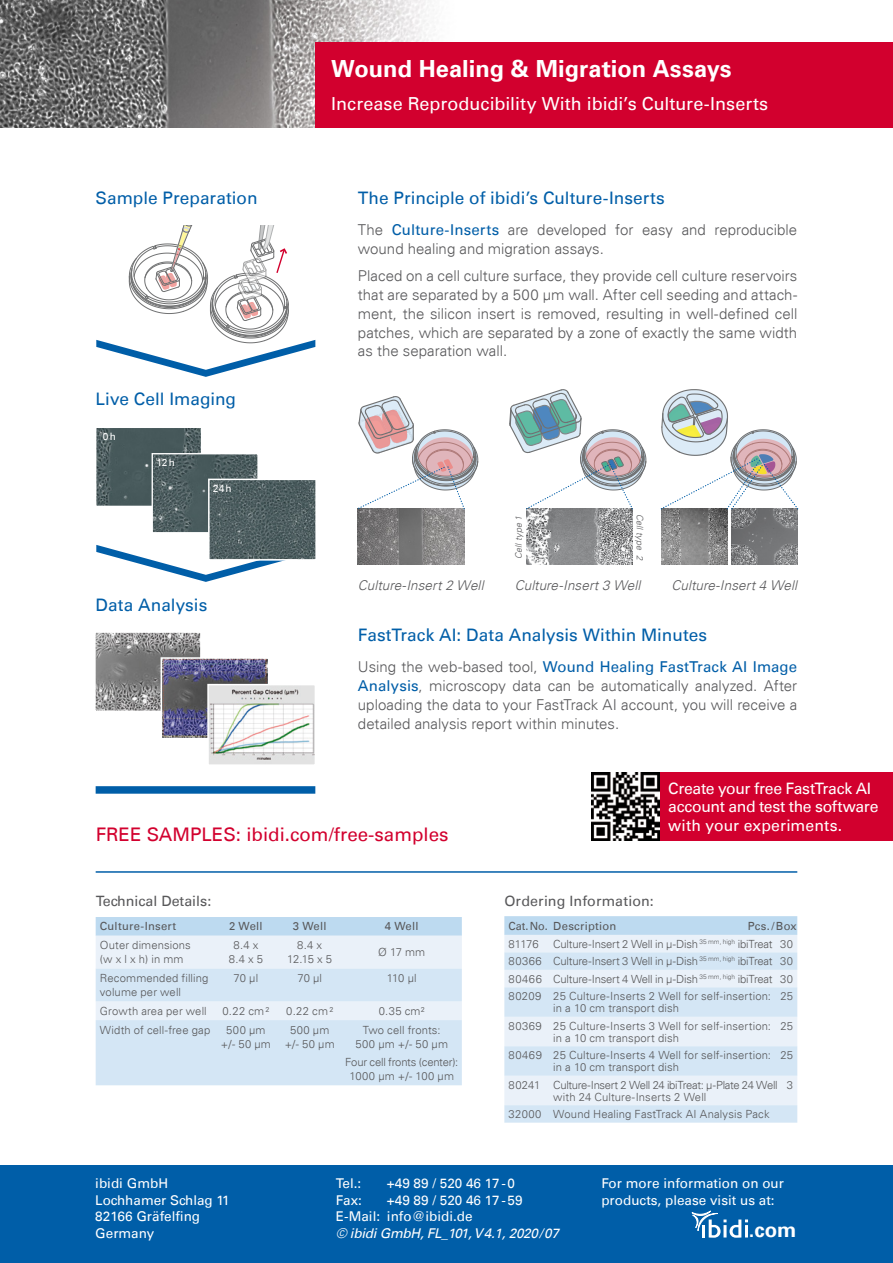
<style>
.page{position:relative;width:893px;height:1263px;background:#fff}
.page>*{position:absolute;margin:0;border:0;box-sizing:border-box;transform-origin:0 0}
.N_Headline_Flyer{font:700 23.7px "Univers";color:#fff}
.aufzählung{font:700 20.4px "Univers";color:#fff}
.Fliess_8seiter{font:18.75px "Univers";color:#d2002e}
.N_Subheadline_Flyer{font:18px "Univers";color:#fff}
.N_Subline{font:17.25px "Univers";color:#005ea8}
.N_Headline_Flyer-2{font:15.75px/18.9px "Univers";letter-spacing:-.02em;color:#fff}
.N_Text{font:300 15px/18.8px "Univers";color:#58585a;text-align:justify}
.N_Specifications_Hea{font:14.25px "Univers";color:#58585a}
.Fliess_8seiter-2{font:13.5px/16.5px "Univers";color:#fff}
.N_Legende{font:italic 300 13.5px "Univers";letter-spacing:.005em;color:#58585a}
.Fliess_NEU{font:13.5px/16.5px "Univers";color:#fff}
.N_Specifications{font:300 11.25px/14.1px "Univers";letter-spacing:.01em;color:#58585a}
.N_Specifications-2{font:300 11.25px/14.1px "Univers";letter-spacing:-.02em;color:#58585a;text-align:center}
.N_Specifications-3{font:300 11.25px/12px "Univers";letter-spacing:-.025em;color:#58585a}
.N_Specifications-4{font:11.25px "Univers";letter-spacing:.02em;color:#58585a}
.N_Legende-2{font:10.2px "Univers";letter-spacing:.125em;color:#fff}
.t1{font:italic 300 9px "Univers";color:#58585a}
.s1{font-weight:400;color:#005ea8}
.s2{font-style:italic}
</style>
<div class="page">
<img style="left:0;top:0;width:459px;height:128px">
<hr style="left:96px;top:871px;width:701px;height:2px;background:#005ea8">
<div style="left:0;top:1165px;width:893px;height:98px;background:#005ea8"></div>
<div style="left:315px;top:43px;width:578px;height:85px;background:#d2002e"></div>
<svg style="left:96px;top:225px;width:219px;height:152px"></svg>
<svg style="left:96px;top:428px;width:220px;height:154px"></svg>
<svg style="left:95px;top:632px;width:220px;height:133px"></svg>
<div style="left:96px;top:786px;width:219px;height:8px;background:#005ea8"></div>
<div style="left:660px;top:773px;width:233px;height:68px;background:#d2002e"></div>
<img style="left:592px;top:773px;width:68px;height:68px">
<img style="left:358px;top:510px;width:106px;height:54px">
<svg style="left:358px;top:396px;width:120px;height:114px"></svg>
<img style="left:526px;top:510px;width:106px;height:54px">
<svg style="left:509px;top:389px;width:138px;height:121px"></svg>
<img style="left:732px;top:510px;width:66px;height:54px">
<img style="left:661px;top:510px;width:66px;height:54px">
<svg style="left:660px;top:389px;width:139px;height:121px"></svg>
<div style="left:504px;top:916px;width:293px;height:19px;background:#bddaf0"></div>
<div style="left:504px;top:935px;width:293px;height:17px;background:#eaf1f9"></div>
<svg style="left:504px;top:952px;width:293px;height:171px;background:#deebf6"></svg>
<svg style="left:96px;top:917px;width:366px;height:168px;background:#d8e8f5"></svg>
<svg style="left:691px;top:1210px;width:57px;height:28px"></svg>
<p class="N_Subline" style="left:96px;top:187px;width:163px">Sample Preparation</p>
<p class="N_Subline" style="left:96px;top:389px;width:142px">Live Cell Imaging</p>
<p class="N_Legende-2" style="left:103px;top:430px;width:15px">0h</p>
<p class="N_Legende-2" style="left:157px;top:456px;width:20px">12h</p>
<p class="N_Legende-2" style="left:213px;top:482px;width:20px">24h</p>
<p class="N_Subline" style="left:96px;top:595px;width:113px">Data Analysis</p>
<p class="N_Headline_Flyer" style="left:331px;top:55px;width:402px">Wound Healing &amp; Migration Assays</p>
<p class="N_Subheadline_Flyer" style="left:331px;top:93px;width:438px">Increase Reproducibility With ibidi’s Culture-Inserts</p>
<p class="N_Subline" style="left:358px;top:187px;width:308px">The Principle of ibidi’s Culture-Inserts</p>
<p class="N_Text" style="left:358px;top:221px;width:441px">The <span class="s1">Culture-Inserts</span> are developed for easy and reproducible wound healing and migration assays.</p>
<p class="N_Text" style="left:358px;top:267px;width:441px">Placed on a cell culture surface, they provide cell culture reservoirs that are separated by a 500 µm wall. After cell seeding and attach&shy;ment, the silicon insert is removed, resulting in well-defined cell patches, which are separated by a zone of exactly the same width as the separation wall.</p>
<p class="t1" style="left:513px;top:558px;width:44px;rotate:-90deg">Cell type 1</p>
<p class="t1" style="left:645px;top:514px;width:47px;rotate:90deg">Cell type 2</p>
<p class="N_Legende" style="left:358px;top:577px;width:127px">Culture-Insert 2 Well</p>
<p class="N_Legende" style="left:515px;top:577px;width:127px">Culture-Insert 3 Well</p>
<p class="N_Legende" style="left:671px;top:577px;width:127px">Culture-Insert 4 Well</p>
<p class="N_Subline" style="left:358px;top:624px;width:351px">FastTrack AI: Data Analysis Within Minutes</p>
<p class="N_Text" style="left:358px;top:658px;width:441px">Using the web-based tool, <span class="s1">Wound Healing FastTrack AI Image Analysis</span>, microscopy data can be automatically analyzed. After uploading the data to your FastTrack AI account, you will receive a detailed analysis report within minutes.</p>
<p class="Fliess_8seiter" style="left:96px;top:823px;width:354px">FREE SAMPLES: ibidi.com/free-samples</p>
<p class="N_Specifications_Hea" style="left:96px;top:892px;width:117px">Technical Details:</p>
<p class="N_Specifications-4" style="left:100px;top:920px;width:78px">Culture-Insert</p>
<p class="N_Specifications-4" style="left:229px;top:920px;width:35px">2 Well</p>
<p class="N_Specifications-4" style="left:293px;top:920px;width:35px">3 Well</p>
<p class="N_Specifications-4" style="left:385px;top:920px;width:35px">4 Well</p>
<p class="N_Specifications" style="left:100px;top:938px;width:92px">Outer dimensions (w x l x h) in mm</p>
<p class="N_Specifications" style="left:229px;top:938px;width:36px;text-align:center">8.4 x<br>8.4 x 5</p>
<p class="N_Specifications" style="left:287px;top:938px;width:46px;text-align:center">8.4 x<br>12.15 x 5</p>
<p class="N_Specifications" style="left:378px;top:945px;width:49px">Ø 17 mm</p>
<p class="N_Specifications" style="left:100px;top:971px;width:110px">Recommended filling volume per well</p>
<p class="N_Specifications" style="left:234px;top:971px;width:26px">70 µl</p>
<p class="N_Specifications" style="left:297px;top:971px;width:26px">70 µl</p>
<p class="N_Specifications" style="left:387px;top:971px;width:31px">110 µl</p>
<p class="N_Specifications" style="left:100px;top:1004px;width:108px">Growth area per well</p>
<p class="N_Specifications" style="left:222px;top:1004px;width:48px">0.22 cm²</p>
<p class="N_Specifications" style="left:286px;top:1004px;width:48px">0.22 cm²</p>
<p class="N_Specifications" style="left:379px;top:1004px;width:47px">0.35 cm²</p>
<p class="N_Specifications" style="left:100px;top:1022px;width:112px">Width of cell-free gap</p>
<p class="N_Specifications" style="left:221px;top:1022px;width:52px;text-align:center">500 µm +/- 50 µm</p>
<p class="N_Specifications" style="left:285px;top:1022px;width:52px;text-align:center">500 µm +/- 50 µm</p>
<p class="N_Specifications" style="left:355px;top:1022px;width:94px;text-align:center">Two cell fronts:<br>500 µm +/- 50 µm</p>
<p class="N_Specifications-2" style="left:345px;top:1055px;width:115px">Four cell fronts (center):<br>1000 µm +/- 100 µm</p>
<p class="N_Headline_Flyer-2" style="left:668px;top:779px;width:212px">Create your free FastTrack AI account and test the software with your experiments.</p>
<p class="N_Specifications_Hea" style="left:504px;top:892px;width:151px">Ordering Information:</p>
<p class="N_Specifications-4" style="left:509px;top:919px;width:41px">Cat.No.</p>
<p class="N_Specifications-4" style="left:553px;top:919px;width:65px">Description</p>
<p class="N_Specifications-4" style="left:748px;top:919px;width:51px">Pcs./Box</p>
<p class="N_Specifications" style="left:509px;top:937px;width:32px">81176</p>
<p class="N_Specifications-2" style="left:553px;top:937px;width:221px">Culture-Insert 2 Well in µ-Dish <sup>35</sup> <sup>mm,</sup> <sup>high</sup> ibiTreat</p>
<p class="N_Specifications" style="left:780px;top:937px;width:14px">30</p>
<p class="N_Specifications" style="left:509px;top:954px;width:35px">80366</p>
<p class="N_Specifications-2" style="left:553px;top:954px;width:221px">Culture-Insert 3 Well in µ-Dish <sup>35</sup> <sup>mm,</sup> <sup>high</sup> ibiTreat</p>
<p class="N_Specifications" style="left:780px;top:954px;width:14px">30</p>
<p class="N_Specifications" style="left:509px;top:971px;width:35px">80466</p>
<p class="N_Specifications-2" style="left:553px;top:971px;width:221px">Culture-Insert 4 Well in µ-Dish <sup>35</sup> <sup>mm,</sup> <sup>high</sup> ibiTreat</p>
<p class="N_Specifications" style="left:780px;top:971px;width:14px">30</p>
<p class="N_Specifications" style="left:509px;top:989px;width:34px">80209</p>
<p class="N_Specifications" style="left:553px;top:990px;width:219px;line-height:12px">25 Culture-Inserts 2 Well for self-insertion: in a 10 cm transport dish</p>
<p class="N_Specifications" style="left:780px;top:989px;width:14px">25</p>
<p class="N_Specifications" style="left:509px;top:1018px;width:35px">80369</p>
<p class="N_Specifications" style="left:553px;top:1019px;width:219px;line-height:12px">25 Culture-Inserts 3 Well for self-insertion: in a 10 cm transport dish</p>
<p class="N_Specifications" style="left:780px;top:1018px;width:14px">25</p>
<p class="N_Specifications" style="left:509px;top:1048px;width:35px">80469</p>
<p class="N_Specifications" style="left:553px;top:1049px;width:219px;line-height:12px">25 Culture-Inserts 4 Well for self-insertion: in a 10 cm transport dish</p>
<p class="N_Specifications" style="left:780px;top:1048px;width:14px">25</p>
<p class="N_Specifications" style="left:509px;top:1077px;width:33px">80241</p>
<p class="N_Specifications-3" style="left:553px;top:1078px;width:226px">Culture-Insert 2 Well 24 ibiTreat: µ-Plate 24 Well with 24 Culture-Inserts 2 Well</p>
<p class="N_Specifications" style="left:787px;top:1077px;width:8px">3</p>
<p class="N_Specifications" style="left:509px;top:1107px;width:34px">32000</p>
<p class="N_Specifications" style="left:553px;top:1107px;width:218px">Wound Healing FastTrack AI Analysis Pack</p>
<p class="Fliess_8seiter-2" style="left:95px;top:1175px;width:74px">ibidi GmbH</p>
<p class="Fliess_8seiter-2" style="left:95px;top:1192px;width:136px">Lochhamer Schlag 11</p>
<p class="Fliess_8seiter-2" style="left:95px;top:1208px;width:106px">82166 Gräfelfing</p>
<p class="Fliess_8seiter-2" style="left:95px;top:1225px;width:60px">Germany</p>
<p class="Fliess_8seiter-2" style="left:336px;top:1175px;width:27px">Tel.:</p>
<p class="Fliess_8seiter-2" style="left:387px;top:1175px;width:130px">+49 89 / 520 46 17-0</p>
<p class="Fliess_8seiter-2" style="left:336px;top:1192px;width:28px">Fax:</p>
<p class="Fliess_8seiter-2" style="left:336px;top:1192px;width:224px;text-indent:51px">+49 89 / 520 46 17-59<br>E-Mail: info@ibidi.de<br><span class="s2">© ibidi GmbH, FL_101, V4.1, 2020/07</span></p>
<p class="Fliess_NEU" style="left:601px;top:1175px;width:184px">For more information on our products, please visit us at:</p>
<p class="aufzählung" style="left:749px;top:1218px;width:49px">.com</p>
</div>
